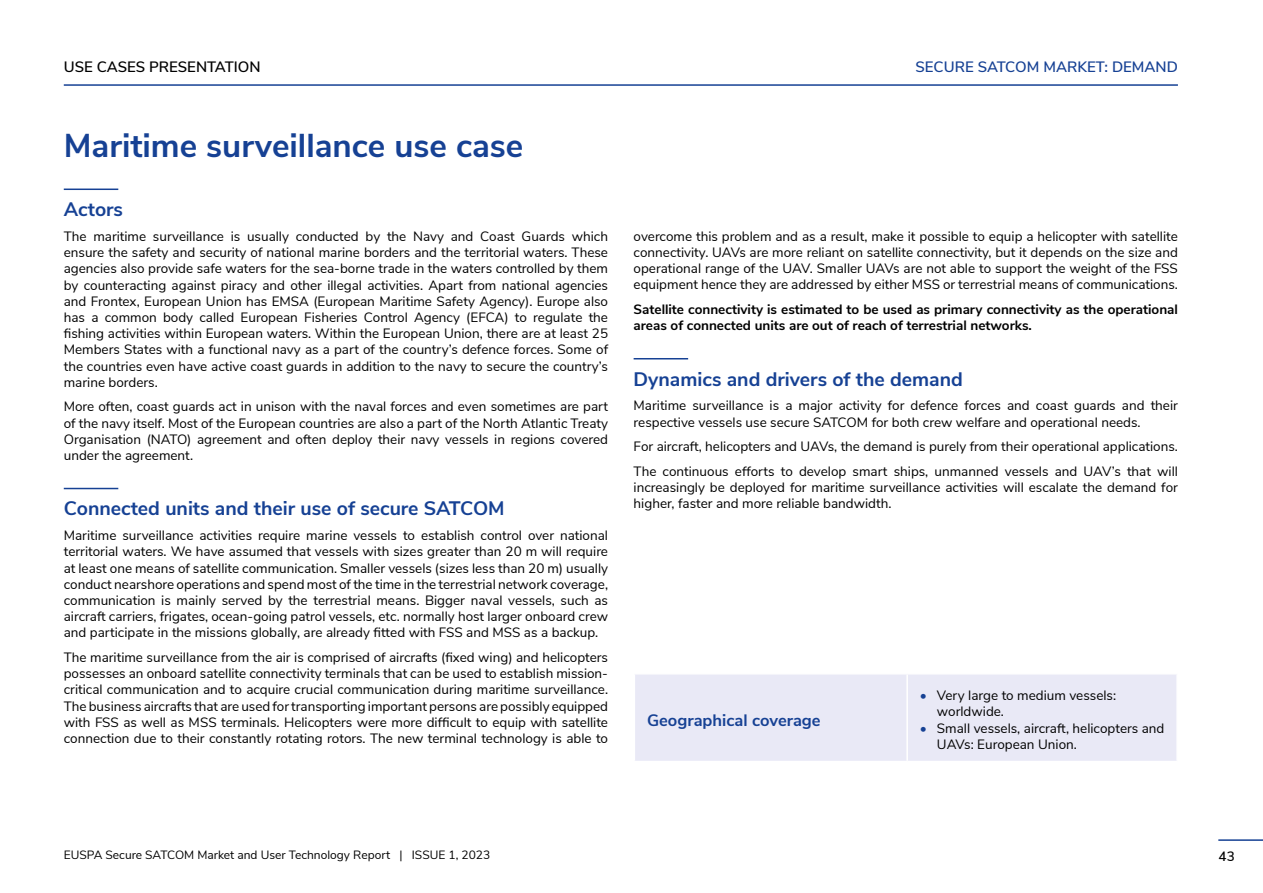
<style>
.page{position:relative;width:1263px;height:893px;background:#fff}
.page>*{position:absolute;margin:0;border:0;box-sizing:border-box;transform-origin:0 0}
.t1{font:700 33px "Nunito Sans";color:#164194}
.t2{font:700 19.5px "Nunito Sans";color:#164194}
.t3{font:700 16.5px "Nunito Sans";color:#164194}
.t4{font:600 15px "Nunito Sans";color:#164194}
.t5{font:600 15px "Nunito Sans";color:#000}
.t6{font:13.5px/16.2px "Nunito Sans";color:#000;text-align:justify}
.t7{font:700 13.5px/16.2px "Nunito Sans";color:#000}
.t8{font:600 13.5px "Nunito Sans";color:#000}
.t9{font:12px "Nunito Sans";color:#000}
.s1{color:#164194}
</style>
<div class="page">
<hr style="left:1218px;top:839px;width:45px;height:2px;background:#164194">
<hr style="left:64px;top:84px;width:1114px;height:2px;background:#164194">
<hr style="left:64px;top:189px;width:54px;height:1px;background:#164194">
<hr style="left:64px;top:488px;width:54px;height:1px;background:#164194">
<div style="left:635px;top:674px;width:541px;height:87px;background:#e9e9f6"></div>
<hr style="left:906px;top:674px;width:2px;height:87px;background:#fff">
<hr style="left:634px;top:358px;width:54px;height:1px;background:#164194">
<p class="t5" style="left:64px;top:55px;width:198px">USE CASES PRESENTATION</p>
<p class="t4" style="left:915px;top:55px;width:264px">SECURE SATCOM MARKET: DEMAND</p>
<h1 class="t1" style="left:64px;top:121px;width:461px">Maritime surveillance use case</h1>
<h2 class="t2" style="left:64px;top:195px;width:61px">Actors</h2>
<p class="t6" style="left:64px;top:227px;width:546px">The maritime surveillance is usually conducted by the Navy and Coast Guards which ensure the safety and security of national marine borders and the territorial waters. These agencies also provide safe waters for the sea-borne trade in the waters controlled by them by counteracting against piracy and other illegal activities. Apart from national agencies and Frontex, European Union has EMSA (European Maritime Safety Agency). Europe also has a common body called European Fisheries Control Agency (EFCA) to regulate the fishing activities within European waters. Within the European Union, there are at least 25<br>Members States with a functional navy as a part of the country’s defence forces. Some of the countries even have active coast guards in addition to the navy to secure the country’s marine borders.</p>
<p class="t6" style="left:64px;top:398px;width:546px">More often, coast guards act in unison with the naval forces and even sometimes are part of the navy itself. Most of the European countries are also a part of the North Atlantic Treaty Organisation (NATO) agreement and often deploy their navy vessels in regions covered under the agreement.</p>
<h2 class="t2" style="left:64px;top:494px;width:442px">Connected units and their use of secure SATCOM</h2>
<p class="t6" style="left:64px;top:526px;width:546px">Maritime surveillance activities require marine vessels to establish control over national territorial waters. We have assumed that vessels with sizes greater than 20 m will require at least one means of satellite communication. Smaller vessels (sizes less than 20 m) usually conduct nearshore operations and spend most of the time in the terrestrial network coverage, communication is mainly served by the terrestrial means. Bigger naval vessels, such as aircraft carriers, frigates, ocean-going patrol vessels, etc. normally host larger onboard crew and participate in the missions globally, are already fitted with FSS and MSS as a backup.</p>
<p class="t6" style="left:64px;top:648px;width:546px">The maritime surveillance from the air is comprised of aircrafts (fixed wing) and helicopters possesses an onboard satellite connectivity terminals that can be used to establish mission&shy;critical communication and to acquire crucial communication during maritime surveillance.<br>The business aircrafts that are used for transporting important persons are possibly equipped with FSS as well as MSS terminals. Helicopters were more difficult to equip with satellite connection due to their constantly rotating rotors. The new terminal technology is able to</p>
<p class="t6" style="left:634px;top:227px;width:546px">overcome this problem and as a result, make it possible to equip a helicopter with satellite connectivity. UAVs are more reliant on satellite connectivity, but it depends on the size and operational range of the UAV. Smaller UAVs are not able to support the weight of the FSS equipment hence they are addressed by either MSS or terrestrial means of communications.</p>
<p class="t7" style="left:634px;top:300px;width:546px">Satellite connectivity is estimated to be used as primary connectivity as the operational areas of connected units are out of reach of terrestrial networks.</p>
<h2 class="t2" style="left:634px;top:365px;width:331px">Dynamics and drivers of the demand</h2>
<p class="t6" style="left:634px;top:397px;width:546px">Maritime surveillance is a major activity for defence forces and coast guards and their respective vessels use secure SATCOM for both crew welfare and operational needs.</p>
<p class="t6" style="left:634px;top:433px;width:546px;line-height:24.8px">For aircraft, helicopters and UAVs, the demand is purely from their operational applications.<br>The continuous efforts to develop smart ships, unmanned vessels and UAV’s that will</p>
<p class="t6" style="left:634px;top:479px;width:546px">increasingly be deployed for maritime surveillance activities will escalate the demand for higher, faster and more reliable bandwidth.</p>
<p class="t3" style="left:647px;top:708px;width:175px">Geographical coverage</p>
<p class="t6" style="left:937px;top:686px;width:181px;text-indent:-17px"><span class="s1">•</span> Very large to medium vessels: worldwide.</p>
<p class="t6" style="left:937px;top:719px;width:229px;text-indent:-17px"><span class="s1">•</span> Small vessels, aircraft, helicopters and<br>UAVs: European Union.</p>
<p class="t9" style="left:64px;top:846px;width:428px">EUSPA Secure SATCOM Market and User Technology Report | ISSUE 1, 2023</p>
<p class="t8" style="left:1218px;top:846px;width:18px">43</p>
</div>
